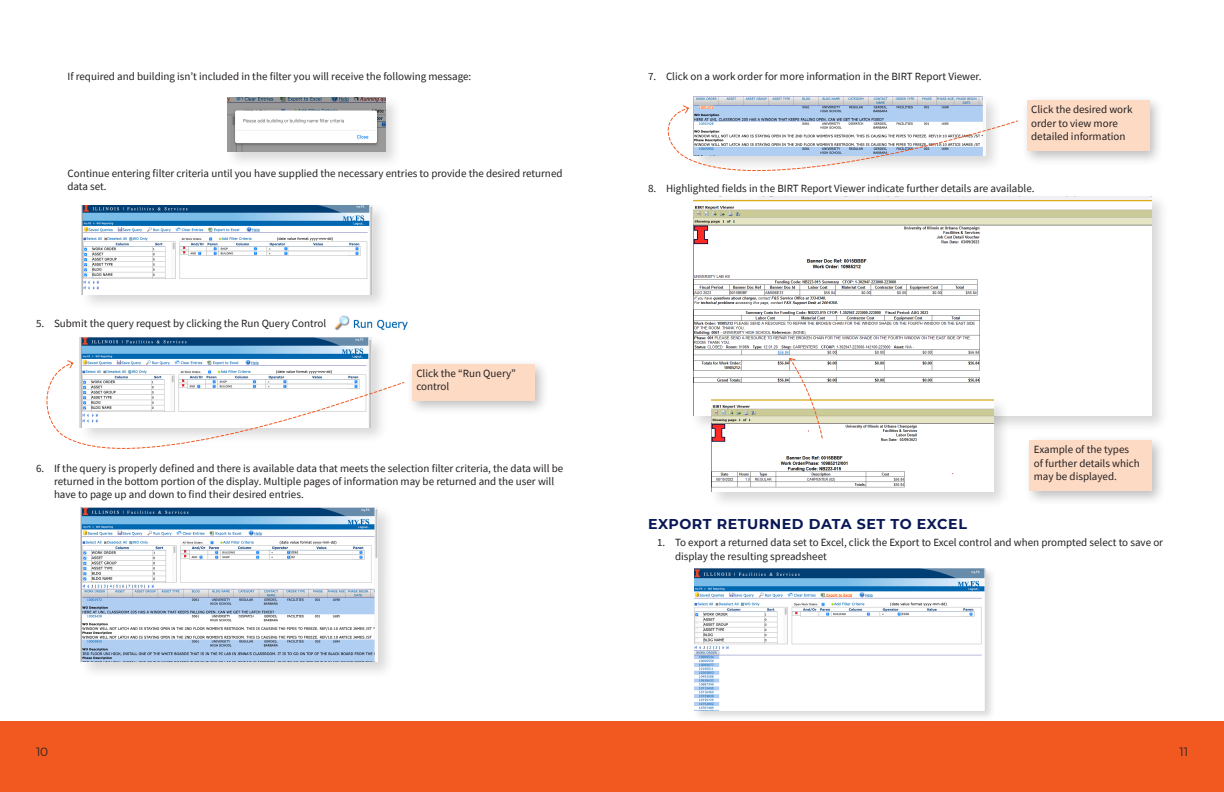
<style>
.page{position:relative;width:1224px;height:792px;background:#fff}
.page>*{position:absolute;margin:0;border:0;box-sizing:border-box;transform-origin:0 0}
.t1{font:700 14.2px "Montserrat";letter-spacing:.04em;color:#091855}
.t2{font:12px "Montserrat";color:#231f20}
.Body{font:11px/13.2px "Source Sans Pro";color:#231f20}
</style>
<div class="page">
<div style="left:0;top:721px;width:1224px;height:71px;background:#f15921"></div>
<div style="left:225px;top:95px;width:177px;height:74px;background:#231f20;opacity:.17"></div>
<img style="left:228px;top:98px;width:157px;height:54px">
<div style="left:79px;top:202px;width:310px;height:109px;background:#231f20;opacity:.17"></div>
<img style="left:81px;top:205px;width:291px;height:89px">
<div style="left:78px;top:335px;width:310px;height:109px;background:#231f20;opacity:.17"></div>
<img style="left:80px;top:338px;width:291px;height:21px">
<div style="left:406px;top:359px;width:143px;height:56px;background:#231f20;opacity:.29"></div>
<div style="left:412px;top:364px;width:122px;height:37px;background:#fddac4"></div>
<div style="left:1021px;top:95px;width:143px;height:71px;background:#231f20;opacity:.29"></div>
<div style="left:1027px;top:101px;width:122px;height:50px;background:#fddac4"></div>
<div style="left:1024px;top:435px;width:143px;height:71px;background:#231f20;opacity:.29"></div>
<div style="left:1029px;top:441px;width:123px;height:50px;background:#fddac4"></div>
<svg style="left:46px;top:359px;width:359px;height:90px"></svg>
<div style="left:79px;top:505px;width:316px;height:174px;background:#231f20;opacity:.17"></div>
<img style="left:81px;top:508px;width:297px;height:154px">
<img style="left:693px;top:96px;width:290px;height:8px">
<svg style="left:667px;top:104px;width:351px;height:68px"></svg>
<div style="left:690px;top:193px;width:479px;height:240px;background:#231f20;opacity:.17"></div>
<img style="left:693px;top:196px;width:459px;height:220px">
<div style="left:708px;top:397px;width:303px;height:112px;background:#231f20;opacity:.17"></div>
<img style="left:711px;top:400px;width:282px;height:92px">
<svg style="left:788px;top:357px;width:35px;height:82px"></svg>
<div style="left:692px;top:567px;width:304px;height:155px;background:#231f20;opacity:.17"></div>
<img style="left:694px;top:569px;width:291px;height:142px">
<img style="left:335px;top:315px;width:73px;height:16px">
<p class="Body" style="left:68px;top:70px;width:405px">If required and building isn’t included in the filter you will receive the following message:</p>
<p class="Body" style="left:68px;top:167px;width:497px">Continue entering filter criteria until you have supplied the necessary entries to provide the desired returned data set.</p>
<p class="Body" style="left:36px;top:317px;width:292px">5. Submit the query request by clicking the Run Query Control</p>
<p class="Body" style="left:416px;top:367px;width:101px">Click the “Run Query” control</p>
<p class="Body" style="left:54px;top:462px;width:511px;text-indent:-18px">6. If the query is properly defined and there is available data that meets the selection filter criteria, the data will be returned in the bottom portion of the display. Multiple pages of information may be returned and the user will have to page up and down to find their desired entries.</p>
<p class="Body" style="left:648px;top:70px;width:335px">7. Click on a work order for more information in the BIRT Report Viewer.</p>
<p class="Body" style="left:1031px;top:103px;width:103px">Click the desired work order to view more detailed information</p>
<p class="Body" style="left:648px;top:182px;width:388px">8. Highlighted fields in the BIRT Report Viewer indicate further details are available.</p>
<p class="Body" style="left:1034px;top:443px;width:107px">Example of the types of further details which may be displayed.</p>
<p class="t1" style="left:648px;top:514px;width:320px">EXPORT RETURNED DATA SET TO EXCEL</p>
<p class="Body" style="left:675px;top:536px;width:490px;text-indent:-18px">1. To export a returned data set to Excel, click the Export to Excel control and when prompted select to save or display the resulting spreadsheet</p>
<p class="t2" style="left:36px;top:743px;width:14px">10</p>
<p class="t2" style="left:1179px;top:744px;width:10px">11</p>
</div>
